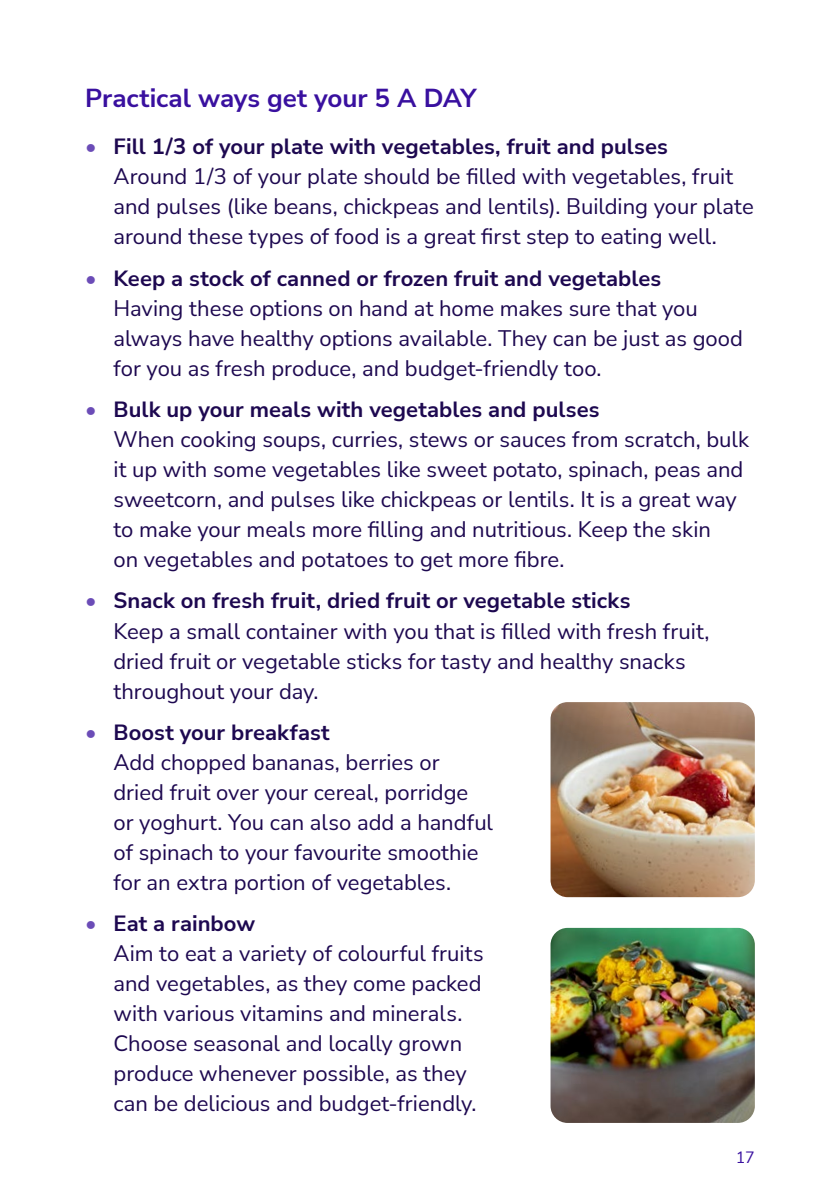
<style>
.page{position:relative;width:840px;height:1191px;background:#fff}
.page>*{position:absolute;margin:0;border:0;box-sizing:border-box;transform-origin:0 0}
.t1{font:700 26px "Nunito Sans";letter-spacing:-.005em;color:#39109f}
.t2{font:22px/30px "Nunito Sans";color:#1d0850}
.t3{font:16px "Nunito Sans";color:#39109f}
.s1{color:#6b4cb7}
.s2{font-weight:700}
</style>
<div class="page">
<img style="left:550px;top:928px;width:204px;height:195px">
<img style="left:550px;top:702px;width:204px;height:195px">
<p class="t1" style="left:85px;top:80px;width:392px">Practical ways get your 5 A DAY</p>
<p class="t2" style="left:113px;top:131px;width:641px;text-indent:-28px"><span class="s1">•</span> <span class="s2">Fill 1/3 of your plate with vegetables, fruit and pulses<br></span>Around 1/3 of your plate should be filled with vegetables, fruit and pulses (like beans, chickpeas and lentils). Building your plate around these types of food is a great first step to eating well.</p>
<p class="t2" style="left:113px;top:262px;width:630px;text-indent:-28px"><span class="s1">•</span> <span class="s2">Keep a stock of canned or frozen fruit and vegetables<br></span>Having these options on hand at home makes sure that you always have healthy options available. They can be just as good for you as fresh produce, and budget-friendly too.</p>
<p class="t2" style="left:113px;top:393px;width:637px;text-indent:-28px"><span class="s1">•</span> <span class="s2">Bulk up your meals with vegetables and pulses<br></span>When cooking soups, curries, stews or sauces from scratch, bulk it up with some vegetables like sweet potato, spinach, peas and sweetcorn, and pulses like chickpeas or lentils. It is a great way to make your meals more filling and nutritious. Keep the skin<br>on vegetables and potatoes to get more fibre.</p>
<p class="t2" style="left:113px;top:585px;width:597px;text-indent:-28px"><span class="s1">•</span> <span class="s2">Snack on fresh fruit, dried fruit or vegetable sticks<br></span>Keep a small container with you that is filled with fresh fruit, dried fruit or vegetable sticks for tasty and healthy snacks throughout your day.</p>
<p class="t2" style="left:113px;top:716px;width:381px;text-indent:-28px"><span class="s1">•</span> <span class="s2">Boost your breakfast<br></span>Add chopped bananas, berries or dried fruit over your cereal, porridge or yoghurt. You can also add a handful of spinach to your favourite smoothie for an extra portion of vegetables.</p>
<p class="t2" style="left:113px;top:907px;width:371px;text-indent:-28px"><span class="s1">•</span> <span class="s2">Eat a rainbow<br></span>Aim to eat a variety of colourful fruits and vegetables, as they come packed with various vitamins and minerals.<br>Choose seasonal and locally grown produce whenever possible, as they can be delicious and budget-friendly.</p>
<p class="t3" style="left:735px;top:1146px;width:20px">17</p>
</div>
